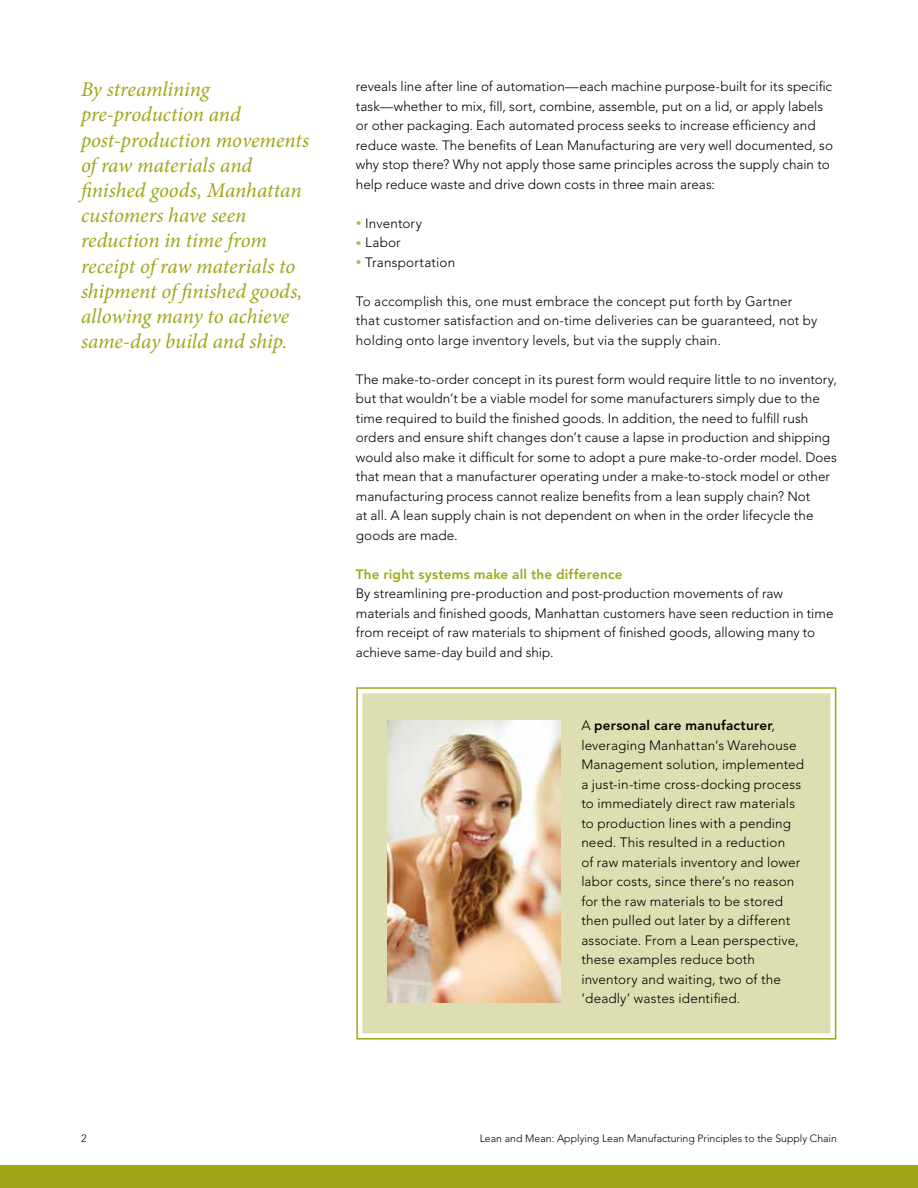
<style>
.page{position:relative;width:918px;height:1188px;background:#fff}
.page>*{position:absolute;margin:0;border:0;box-sizing:border-box;transform-origin:0 0}
.t1{font:italic 21px/25.2px "Minion Pro";letter-spacing:-.005em;color:#9fa617}
.t2{font:300 13.5px/19.5px "Avenir";letter-spacing:.005em;color:#000}
.t3{font:800 13.5px "Avenir";letter-spacing:.015em;color:#9fa617}
.t4{font:300 10.5px "Avenir";color:#000}
.s1{font-weight:400;font-size:11.25px;color:#b5b952}
.s2{font-weight:800}
</style>
<div class="page">
<div style="left:356px;top:687px;width:480px;height:353px;background:#dddfb2;border:6px solid #fff"></div>
<div style="left:0;top:1166px;width:918px;height:22px;background:#9fa617"></div>
<div style="left:356px;top:687px;width:480px;height:353px;border:2px solid #9fa617"></div>
<img style="left:388px;top:721px;width:173px;height:282px">
<p class="t1" style="left:81px;top:77px;width:230px">By streamlining pre-production and post-production movements of raw materials and finished goods, Manhattan customers have seen reduction in time from receipt of raw materials to shipment of finished goods, allowing many to achieve same-day build and ship.</p>
<p class="t2" style="left:356px;top:77px;width:479px">reveals line after line of automation—each machine purpose-built for its specific task—whether to mix, fill, sort, combine, assemble, put on a lid, or apply labels or other packaging. Each automated process seeks to increase efficiency and reduce waste. The benefits of Lean Manufacturing are very well documented, so why stop there? Why not apply those same principles across the supply chain to help reduce waste and drive down costs in three main areas:</p>
<p class="t2" style="left:356px;top:213px;width:68px"><span class="s1">•</span> Inventory</p>
<p class="t2" style="left:356px;top:233px;width:46px"><span class="s1">•</span> Labor</p>
<p class="t2" style="left:356px;top:252px;width:101px"><span class="s1">•</span> Transportation</p>
<p class="t2" style="left:356px;top:291px;width:463px">To accomplish this, one must embrace the concept put forth by Gartner that customer satisfaction and on-time deliveries can be guaranteed, not by holding onto large inventory levels, but via the supply chain.</p>
<p class="t2" style="left:356px;top:369px;width:483px">The make-to-order concept in its purest form would require little to no inventory, but that wouldn’t be a viable model for some manufacturers simply due to the time required to build the finished goods. In addition, the need to fulfill rush orders and ensure shift changes don’t cause a lapse in production and shipping would also make it difficult for some to adopt a pure make-to-order model. Does that mean that a manufacturer operating under a make-to-stock model or other manufacturing process cannot realize benefits from a lean supply chain? Not<br>at all. A lean supply chain is not dependent on when in the order lifecycle the goods are made.</p>
<p class="t3" style="left:356px;top:566px;width:268px">The right systems make all the difference</p>
<p class="t2" style="left:356px;top:584px;width:479px">By streamlining pre-production and post-production movements of raw materials and finished goods, Manhattan customers have seen reduction in time from receipt of raw materials to shipment of finished goods, allowing many to achieve same-day build and ship.</p>
<p class="t2" style="left:581px;top:716px;width:224px">A <span class="s2">personal care manufacturer</span>, leveraging Manhattan’s Warehouse Management solution, implemented a just-in-time cross-docking process to immediately direct raw materials to production lines with a pending need. This resulted in a reduction<br>of raw materials inventory and lower labor costs, since there’s no reason for the raw materials to be stored then pulled out later by a different associate. From a Lean perspective, these examples reduce both inventory and waiting, two of the ‘deadly’ wastes identified.</p>
<p class="t4" style="left:81px;top:1132px;width:7px">2</p>
<p class="t4" style="left:480px;top:1132px;width:359px">Lean and Mean: Applying Lean Manufacturing Principles to the Supply Chain</p>
</div>
